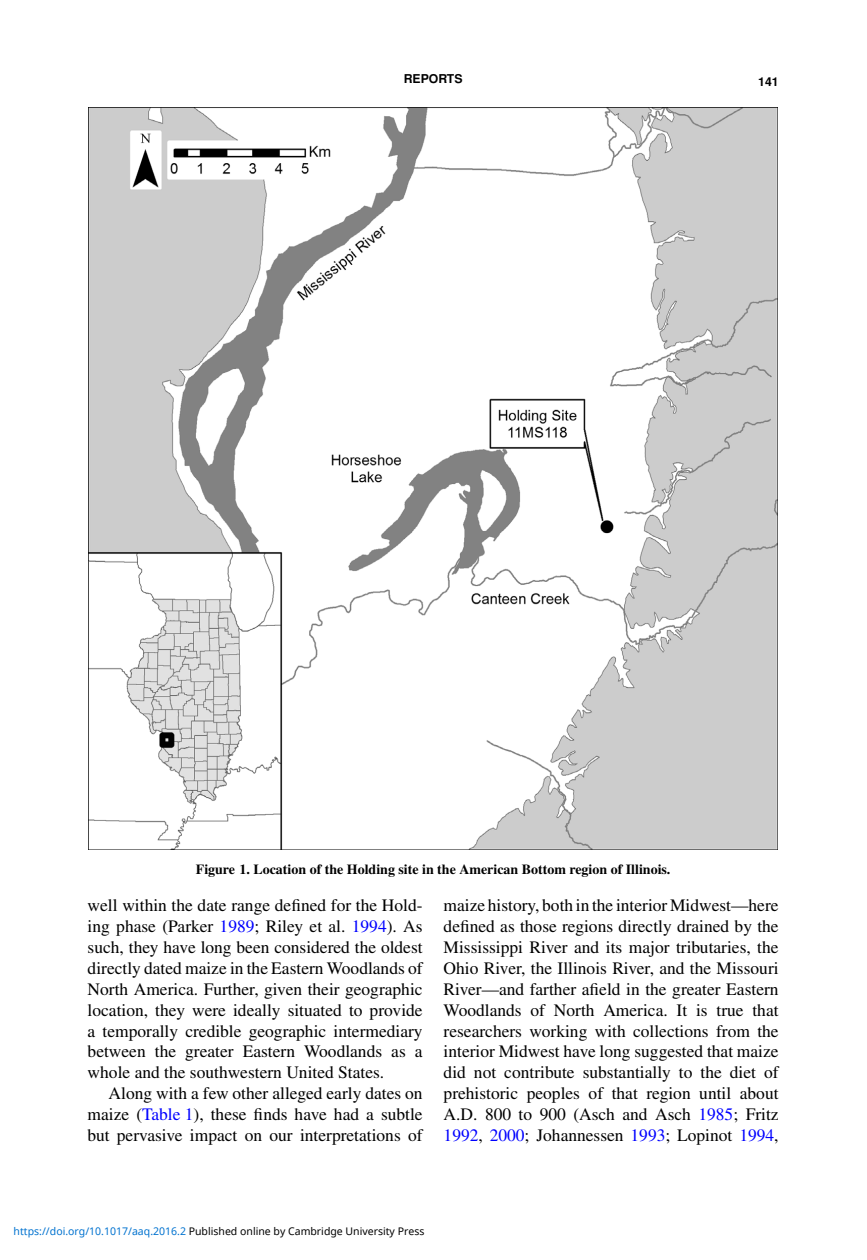
<style>
.page{position:relative;width:867px;height:1260px;background:#fff}
.page>*{position:absolute;margin:0;border:0;box-sizing:border-box;transform-origin:0 0}
.t1{font:17.5px/21px "Times";color:#000;text-align:justify}
.t2{font:700 14px "Times";color:#000}
.t3{font:700 12.25px "Helvetica";color:#000}
.t4{font:10.5px "Noto Sans";color:#000}
.s1{color:#00f}
.s2{color:#0172cf}
</style>
<div class="page">
<img style="left:88px;top:108px;width:689px;height:741px">
<p class="t3" style="left:403px;top:74px;width:60px">REPORTS</p>
<p class="t3" style="left:758px;top:77px;width:22px">141</p>
<p class="t2" style="left:196px;top:864px;width:476px">Figure 1. Location of the Holding site in the American Bottom region of Illinois.</p>
<p class="t1" style="left:88px;top:896px;width:336px">well within the date range defined for the Hold&shy;ing phase (Parker <span class="s1">1989</span>; Riley et al. <span class="s1">1994</span>). As such, they have long been considered the oldest directly dated maize in the Eastern Woodlands of North America. Further, given their geographic location, they were ideally situated to provide a temporally credible geographic intermediary between the greater Eastern Woodlands as a whole and the southwestern United States.</p>
<p class="t1" style="left:88px;top:1085px;width:336px;text-indent:21px">Along with a few other alleged early dates on maize (<span class="s1">Table 1</span>), these finds have had a subtle but pervasive impact on our interpretations of</p>
<p class="t1" style="left:443px;top:896px;width:336px">maize history, both in the interior Midwest—here defined as those regions directly drained by the Mississippi River and its major tributaries, the Ohio River, the Illinois River, and the Missouri River—and farther afield in the greater Eastern Woodlands of North America. It is true that researchers working with collections from the interior Midwest have long suggested that maize did not contribute substantially to the diet of prehistoric peoples of that region until about A.D. 800 to 900 (Asch and Asch <span class="s1">1985</span>; Fritz <span class="s1">1992</span>, <span class="s1">2000</span>; Johannessen <span class="s1">1993</span>; Lopinot <span class="s1">1994</span>,</p>
<p class="t4" style="left:14px;top:1224px;width:412px"><span class="s2">https://doi.org/10.1017/aaq.2016.2</span> Published online by Cambridge University Press</p>
</div>
